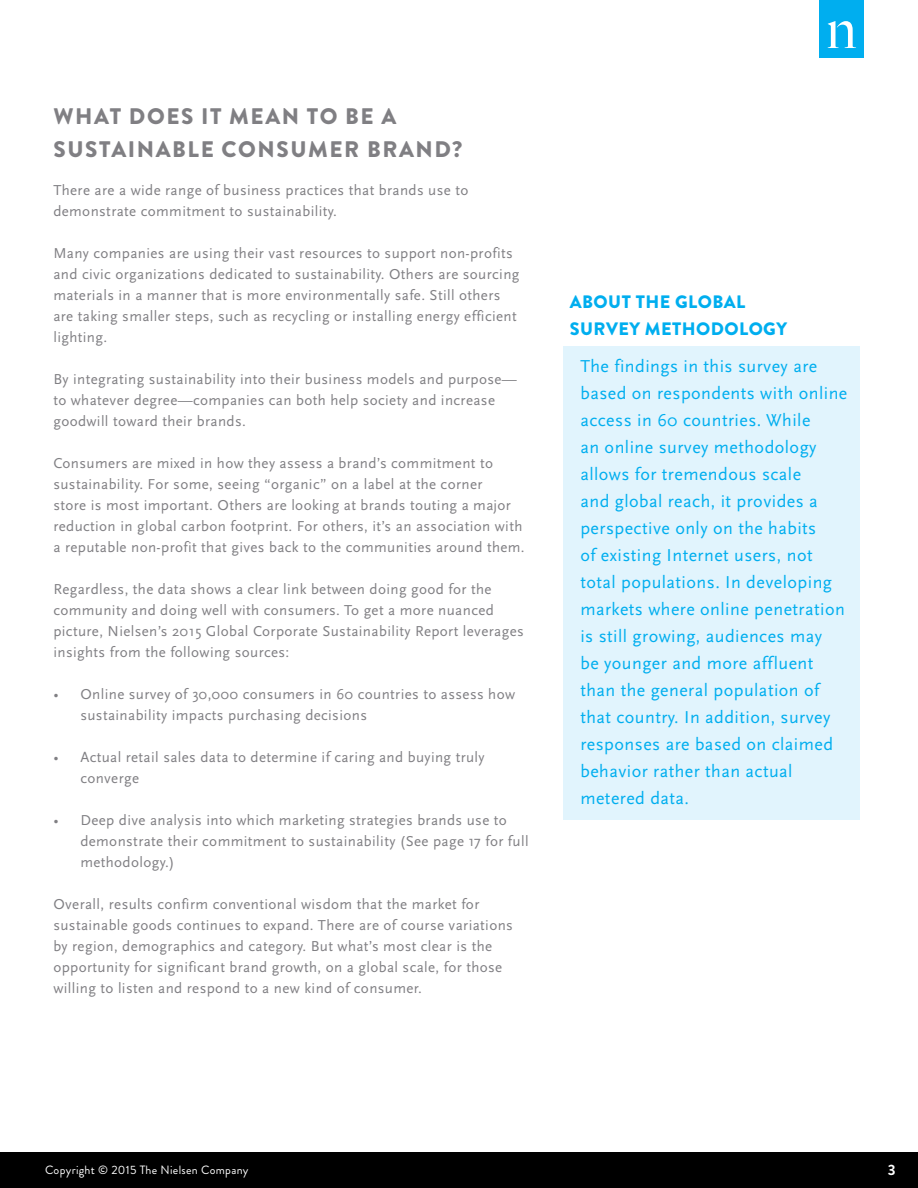
<style>
.page{position:relative;width:918px;height:1188px;background:#fff}
.page>*{position:absolute;margin:0;border:0;box-sizing:border-box;transform-origin:0 0}
.t1{font:900 22.5px/33px "Brandon Grotesque";letter-spacing:.07em;color:#807f83}
.t2{font:18px/27px "Scala Sans OT";letter-spacing:.025em;color:#00aeef}
.t3{font:900 18px "Brandon Grotesque";color:#00aeef}
.t4{font:15px/21px "Scala Sans OT";letter-spacing:.025em;color:#807f83}
.t5{font:700 15px "Brandon Grotesque";color:#fff}
.t6{font:12px "Brandon Grotesque";letter-spacing:.025em;color:#fff}
</style>
<div class="page">
<div style="left:0;top:1152px;width:918px;height:36px;background:#000"></div>
<div style="left:820px;top:0;width:44px;height:57px;background:#00aeef"></div>
<svg style="left:828px;top:21px;width:28px;height:27px"></svg>
<div style="left:563px;top:347px;width:297px;height:473px;background:#e1f4fd"></div>
<h1 class="t1" style="left:54px;top:100px;width:410px">WHAT DOES IT MEAN TO BE A<br>SUSTAINABLE CONSUMER BRAN D?</h1>
<p class="t4" style="left:53px;top:180px;width:416px">There are a wide range of business practices that brands use to demonstrate commitment to sustainability.</p>
<p class="t4" style="left:53px;top:243px;width:468px">Many companies are using their vast resources to support non-profits and civic organizations dedicated to sustainability. Others are sourcing materials in a manner that is more environmentally safe. Still others are taking smaller steps, such as recycling or installing energy efficient lighting.</p>
<p class="t4" style="left:53px;top:369px;width:465px">By integrating sustainability into their business models and purpose— to whatever degree—companies can both help society and increase goodwill toward their brands.</p>
<p class="t4" style="left:53px;top:453px;width:473px">Consumers are mixed in how they assess a brand’s commitment to sustainability. For some, seeing “organic” on a label at the corner<br>store is most important. Others are looking at brands touting a major reduction in global carbon footprint. For others, it’s an association with a reputable non-profit that gives back to the communities around them.</p>
<p class="t4" style="left:53px;top:579px;width:472px">Regardless, the data shows a clear link between doing good for the community and doing well with consumers. To get a more nuanced picture, Nielsen’s 2015 Global Corporate Sustainability Report leverages insights from the following sources:</p>
<p class="t4" style="left:80px;top:684px;width:436px;text-indent:-27px">• Online survey of 30,000 consumers in 60 countries to assess how sustainability impacts purchasing decisions</p>
<p class="t4" style="left:80px;top:747px;width:406px;text-indent:-27px">• Actual retail sales data to determine if caring and buying truly converge</p>
<p class="t4" style="left:80px;top:810px;width:450px;text-indent:-27px">• Deep dive analysis into which marketing strategies brands use to demonstrate their commitment to sustainability (See page 17 for full methodology.)</p>
<p class="t4" style="left:53px;top:894px;width:461px">Overall, results confirm conventional wisdom that the market for sustainable goods continues to expand. There are of course variations by region, demographics and category. But what’s most clear is the opportunity for significant brand growth, on a global scale, for those willing to listen and respond to a new kind of consumer.</p>
<p class="t3" style="left:570px;top:289px;width:14px">ABOUT</p>
<p class="t3" style="left:636px;top:289px;width:13px">THE</p>
<p class="t3" style="left:675px;top:289px;width:13px">GLOBAL</p>
<p class="t3" style="left:570px;top:316px;width:13px">SUR</p>
<p class="t3" style="left:606px;top:316px;width:53px">VEY METHODOLOG</p>
<p class="t3" style="left:776px;top:316px;width:12px">Y</p>
<p class="t2" style="left:580px;top:353px;width:268px">The findings in this survey are based on respondents with online access in 60 countries. While<br>an online survey methodology allows for tremendous scale<br>and global reach, it provides a perspective only on the habits<br>of existing Internet users, not total populations. In developing markets where online penetration is still growing, audiences may<br>be younger and more affluent than the general population of that country. In addition, survey responses are based on claimed behavior rather than actual metered data.</p>
<p class="t6" style="left:45px;top:1162px;width:205px">Copyright © 2015 The Nielsen Company</p>
<p class="t5" style="left:888px;top:1160px;width:9px">3</p>
</div>
